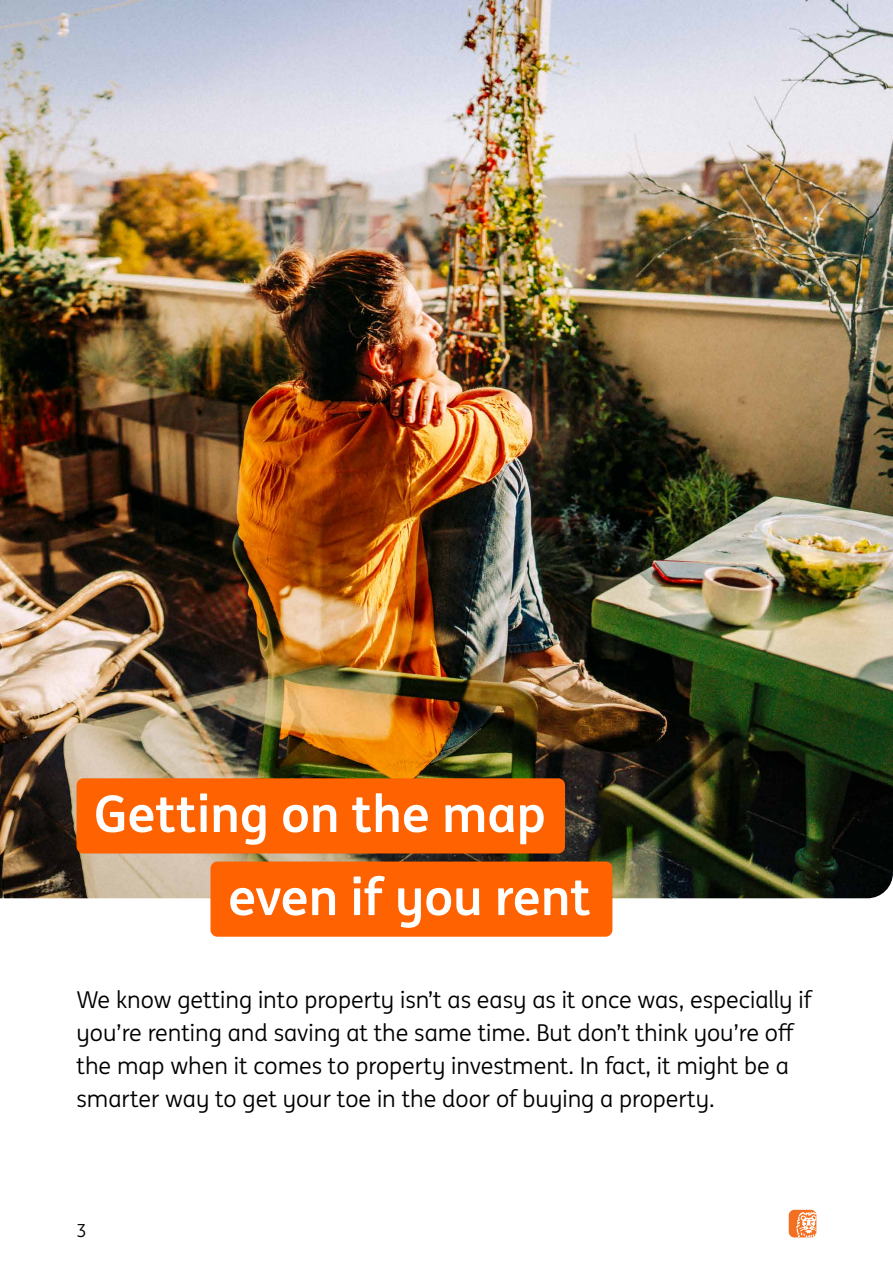
<style>
.page{position:relative;width:893px;height:1263px;background:#fff}
.page>*{position:absolute;margin:0;border:0;box-sizing:border-box;transform-origin:0 0}
.t1{font:700 50.55px "ING Me";color:#fff}
.t2{font:23.25px/33px "ING Me";color:#000}
.t3{font:18px "ING Me";color:#000}
</style>
<div class="page">
<div style="left:789px;top:1210px;width:27px;height:27px;background:#f36f21;border-radius:6px"></div>
<svg style="left:796px;top:1212px;width:20px;height:25px"></svg>
<img style="left:0;top:0;width:893px;height:898px">
<div style="left:210px;top:861px;width:402px;height:76px;background:#ff6200;border-radius:7px"></div>
<div style="left:77px;top:778px;width:488px;height:75px;background:#ff6200;border-radius:7px"></div>
<h1 class="t1" style="left:94px;top:773px;width:453px">Getting on the map</h1>
<h1 class="t1" style="left:228px;top:856px;width:364px">even if you rent</h1>
<p class="t2" style="left:77px;top:982px;width:736px">We know getting into property isn’t as easy as it once was, especially if you’re renting and saving at the same time. But don’t think you’re off the map when it comes to property investment. In fact, it might be a smarter way to get your toe in the door of buying a property.</p>
<p class="t3" style="left:77px;top:1218px;width:12px">3</p>
</div>
